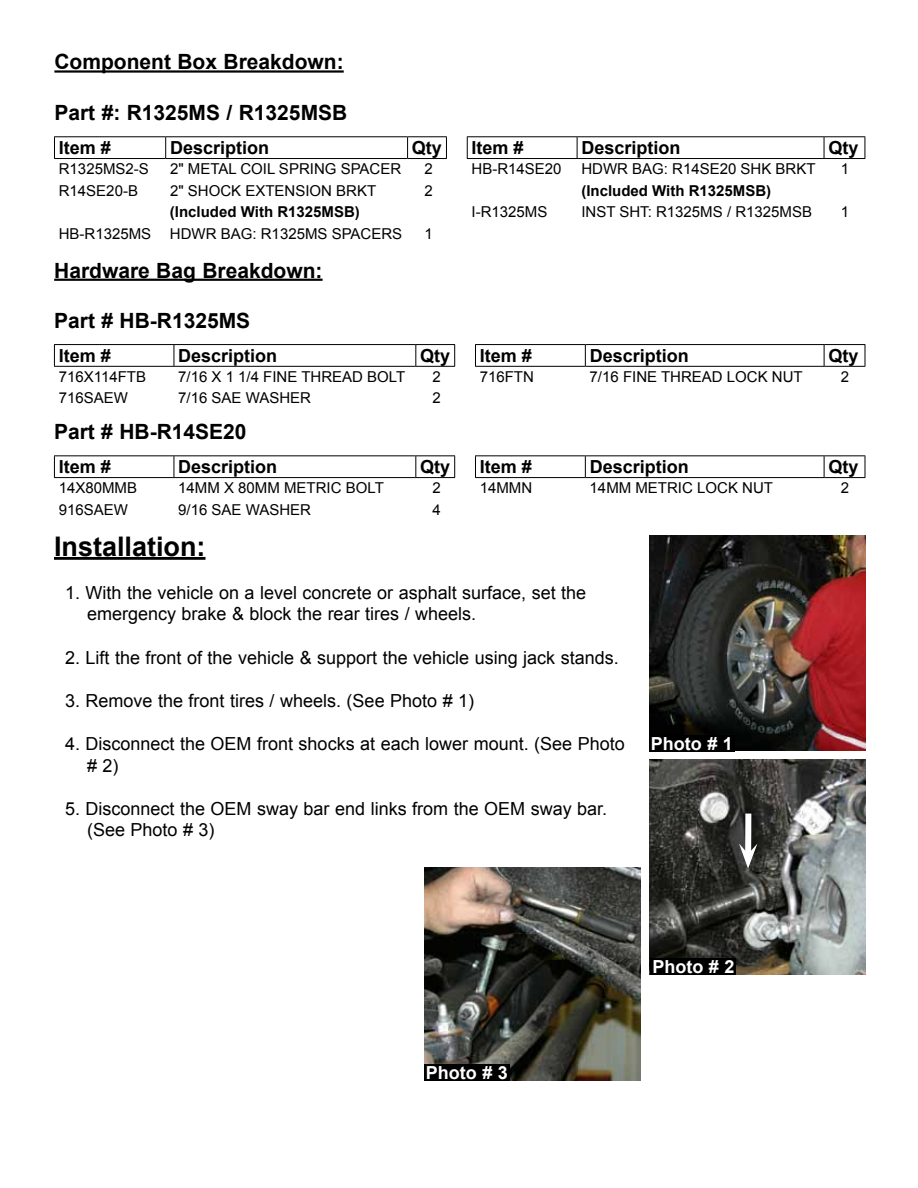
<style>
.page{position:relative;width:918px;height:1188px;background:#fff}
.page>*{position:absolute;margin:0;border:0;box-sizing:border-box;transform-origin:0 0}
.t1{font:700 27px "Arial";color:#000}
.t2{font:700 21px "Arial";color:#000}
.t3{font:18px/21.6px "Arial";color:#000}
.t4{font:700 18px "Arial";color:#000}
.t5{font:700 18px "Arial";color:#fff}
.t6{font:15px "Arial";color:#000}
.t7{font:700 15px "Arial";color:#000}
</style>
<div class="page">
<hr style="left:54px;top:70px;width:290px;height:3px;background:#000">
<hr style="left:54px;top:279px;width:269px;height:2px;background:#000">
<hr style="left:54px;top:344px;width:120px;height:1px;background:#000">
<svg style="left:54px;top:345px;width:1px;height:21px"></svg>
<hr style="left:174px;top:344px;width:242px;height:1px;background:#000">
<svg style="left:174px;top:345px;width:1px;height:21px"></svg>
<hr style="left:416px;top:344px;width:39px;height:1px;background:#000">
<svg style="left:415px;top:345px;width:1px;height:21px"></svg>
<svg style="left:454px;top:345px;width:1px;height:21px"></svg>
<hr style="left:54px;top:366px;width:120px;height:1px;background:#000">
<hr style="left:174px;top:366px;width:242px;height:1px;background:#000">
<hr style="left:416px;top:366px;width:39px;height:1px;background:#000">
<hr style="left:475px;top:344px;width:110px;height:1px;background:#000">
<svg style="left:475px;top:345px;width:1px;height:21px"></svg>
<hr style="left:585px;top:344px;width:239px;height:1px;background:#000">
<svg style="left:585px;top:345px;width:1px;height:21px"></svg>
<hr style="left:824px;top:344px;width:41px;height:1px;background:#000">
<svg style="left:824px;top:345px;width:1px;height:21px"></svg>
<svg style="left:865px;top:345px;width:1px;height:21px"></svg>
<hr style="left:475px;top:366px;width:110px;height:1px;background:#000">
<hr style="left:585px;top:366px;width:239px;height:1px;background:#000">
<hr style="left:824px;top:366px;width:41px;height:1px;background:#000">
<hr style="left:54px;top:136px;width:112px;height:1px;background:#000">
<svg style="left:54px;top:137px;width:1px;height:21px"></svg>
<hr style="left:166px;top:136px;width:242px;height:1px;background:#000">
<svg style="left:165px;top:137px;width:1px;height:21px"></svg>
<hr style="left:408px;top:136px;width:39px;height:1px;background:#000">
<svg style="left:407px;top:137px;width:1px;height:21px"></svg>
<svg style="left:446px;top:137px;width:1px;height:21px"></svg>
<hr style="left:54px;top:158px;width:112px;height:1px;background:#000">
<hr style="left:166px;top:158px;width:242px;height:1px;background:#000">
<hr style="left:408px;top:158px;width:39px;height:1px;background:#000">
<hr style="left:467px;top:136px;width:110px;height:1px;background:#000">
<svg style="left:467px;top:137px;width:1px;height:21px"></svg>
<hr style="left:577px;top:136px;width:247px;height:1px;background:#000">
<svg style="left:577px;top:137px;width:1px;height:21px"></svg>
<hr style="left:824px;top:136px;width:41px;height:1px;background:#000">
<svg style="left:824px;top:137px;width:1px;height:21px"></svg>
<svg style="left:865px;top:137px;width:1px;height:21px"></svg>
<hr style="left:467px;top:158px;width:110px;height:1px;background:#000">
<hr style="left:577px;top:158px;width:247px;height:1px;background:#000">
<hr style="left:824px;top:158px;width:41px;height:1px;background:#000">
<hr style="left:54px;top:455px;width:120px;height:1px;background:#000">
<svg style="left:54px;top:456px;width:1px;height:21px"></svg>
<hr style="left:174px;top:455px;width:242px;height:1px;background:#000">
<svg style="left:174px;top:456px;width:1px;height:21px"></svg>
<hr style="left:416px;top:455px;width:39px;height:1px;background:#000">
<svg style="left:415px;top:456px;width:1px;height:21px"></svg>
<svg style="left:454px;top:456px;width:1px;height:21px"></svg>
<hr style="left:54px;top:477px;width:120px;height:1px;background:#000">
<hr style="left:174px;top:477px;width:242px;height:1px;background:#000">
<hr style="left:416px;top:477px;width:39px;height:1px;background:#000">
<hr style="left:475px;top:455px;width:110px;height:1px;background:#000">
<svg style="left:475px;top:456px;width:1px;height:21px"></svg>
<hr style="left:585px;top:455px;width:239px;height:1px;background:#000">
<svg style="left:585px;top:456px;width:1px;height:21px"></svg>
<hr style="left:824px;top:455px;width:41px;height:1px;background:#000">
<svg style="left:824px;top:456px;width:1px;height:21px"></svg>
<svg style="left:865px;top:456px;width:1px;height:21px"></svg>
<hr style="left:475px;top:477px;width:110px;height:1px;background:#000">
<hr style="left:585px;top:477px;width:239px;height:1px;background:#000">
<hr style="left:824px;top:477px;width:41px;height:1px;background:#000">
<hr style="left:54px;top:557px;width:152px;height:3px;background:#000">
<img style="left:649px;top:536px;width:216px;height:215px">
<div style="left:649px;top:735px;width:85px;height:16px;background:#000"></div>
<img style="left:649px;top:760px;width:216px;height:215px">
<div style="left:651px;top:959px;width:85px;height:16px;background:#000"></div>
<div style="left:745px;top:814px;width:6px;height:40px;background:#fff"></div>
<svg style="left:739px;top:843px;width:18px;height:26px"></svg>
<img style="left:424px;top:867px;width:216px;height:213px">
<div style="left:424px;top:1064px;width:85px;height:16px;background:#000"></div>
<h2 class="t2" style="left:54px;top:48px;width:291px">Component Box Breakdown:</h2>
<h2 class="t2" style="left:54px;top:98px;width:294px">Part #: R1325MS / R1325MSB</h2>
<p class="t4" style="left:59px;top:136px;width:54px">Item #</p>
<p class="t4" style="left:170px;top:136px;width:101px">Description</p>
<p class="t4" style="left:412px;top:136px;width:32px">Qty</p>
<p class="t4" style="left:472px;top:136px;width:54px">Item #</p>
<p class="t4" style="left:581px;top:136px;width:101px">Description</p>
<p class="t4" style="left:828px;top:136px;width:32px">Qty</p>
<p class="t6" style="left:59px;top:159px;width:92px">R1325MS2-S</p>
<p class="t6" style="left:170px;top:159px;width:233px">2" METAL COIL SPRING SPACER</p>
<p class="t6" style="left:424px;top:159px;width:10px">2</p>
<p class="t6" style="left:472px;top:159px;width:92px">HB-R14SE20</p>
<p class="t6" style="left:581px;top:159px;width:236px">HDWR BAG: R14SE20 SHK BRKT</p>
<p class="t6" style="left:841px;top:159px;width:10px">1</p>
<p class="t6" style="left:59px;top:180px;width:81px">R14SE20-B</p>
<p class="t6" style="left:170px;top:180px;width:208px">2" SHOCK EXTENSION BRKT</p>
<p class="t6" style="left:424px;top:180px;width:10px">2</p>
<p class="t7" style="left:581px;top:180px;width:191px">(Included With R1325MSB)</p>
<p class="t7" style="left:170px;top:202px;width:191px">(Included With R1325MSB)</p>
<p class="t6" style="left:472px;top:202px;width:77px">I-R1325MS</p>
<p class="t6" style="left:581px;top:202px;width:232px">INST SHT: R1325MS / R1325MSB</p>
<p class="t6" style="left:841px;top:202px;width:10px">1</p>
<p class="t6" style="left:59px;top:224px;width:345px">HB-R1325MS HDWR BAG: R1325MS SPACERS</p>
<p class="t6" style="left:424px;top:224px;width:10px">1</p>
<h2 class="t2" style="left:54px;top:256px;width:270px">Hardware Bag Breakdown:</h2>
<h2 class="t2" style="left:54px;top:307px;width:198px">Part # HB-R1325MS</h2>
<p class="t4" style="left:59px;top:344px;width:54px">Item #</p>
<p class="t4" style="left:178px;top:344px;width:101px">Description</p>
<p class="t4" style="left:420px;top:344px;width:32px">Qty</p>
<p class="t4" style="left:480px;top:344px;width:54px">Item #</p>
<p class="t4" style="left:590px;top:344px;width:101px">Description</p>
<p class="t4" style="left:828px;top:344px;width:32px">Qty</p>
<p class="t6" style="left:59px;top:366px;width:89px">716X114FTB</p>
<p class="t6" style="left:178px;top:366px;width:229px">7/16 X 1 1/4 FINE THREAD BOLT</p>
<p class="t6" style="left:433px;top:366px;width:10px">2</p>
<p class="t6" style="left:480px;top:366px;width:56px">716FTN</p>
<p class="t6" style="left:590px;top:366px;width:215px">7/16 FINE THREAD LOCK NUT</p>
<p class="t6" style="left:841px;top:366px;width:10px">2</p>
<p class="t6" style="left:59px;top:388px;width:71px">716SAEW</p>
<p class="t6" style="left:178px;top:388px;width:134px">7/16 SAE WASHER</p>
<p class="t6" style="left:433px;top:388px;width:10px">2</p>
<h2 class="t2" style="left:54px;top:418px;width:194px">Part # HB-R14SE20</h2>
<p class="t4" style="left:59px;top:455px;width:54px">Item #</p>
<p class="t4" style="left:178px;top:455px;width:101px">Description</p>
<p class="t4" style="left:420px;top:455px;width:32px">Qty</p>
<p class="t4" style="left:480px;top:455px;width:54px">Item #</p>
<p class="t4" style="left:590px;top:455px;width:101px">Description</p>
<p class="t4" style="left:828px;top:455px;width:32px">Qty</p>
<p class="t6" style="left:59px;top:478px;width:80px">14X80MMB</p>
<p class="t6" style="left:178px;top:478px;width:207px">14MM X 80MM METRIC BOLT</p>
<p class="t6" style="left:433px;top:478px;width:10px">2</p>
<p class="t6" style="left:480px;top:478px;width:54px">14MMN</p>
<p class="t6" style="left:590px;top:478px;width:185px">14MM METRIC LOCK NUT</p>
<p class="t6" style="left:841px;top:478px;width:10px">2</p>
<p class="t6" style="left:59px;top:499px;width:71px">916SAEW</p>
<p class="t6" style="left:178px;top:499px;width:134px">9/16 SAE WASHER</p>
<p class="t6" style="left:433px;top:499px;width:10px">4</p>
<h1 class="t1" style="left:54px;top:528px;width:153px">Installation:</h1>
<p class="t3" style="left:87px;top:582px;width:501px;text-indent:-22px">1. With the vehicle on a level concrete or asphalt surface, set the emergency brake &amp; block the rear tires / wheels.</p>
<p class="t3" style="left:65px;top:647px;width:555px">2. Lift the front of the vehicle &amp; support the vehicle using jack stands.</p>
<p class="t3" style="left:65px;top:690px;width:411px">3. Remove the front tires / wheels. (See Photo # 1)</p>
<p class="t3" style="left:87px;top:733px;width:539px;text-indent:-22px">4. Disconnect the OEM front shocks at each lower mount. (See Photo # 2)</p>
<p class="t3" style="left:87px;top:798px;width:522px;text-indent:-22px">5. Disconnect the OEM sway bar end links from the OEM sway bar. (See Photo # 3)</p>
<p class="t5" style="left:651px;top:732px;width:84px">Photo # 1</p>
<p class="t5" style="left:426px;top:1061px;width:84px">Photo # 3</p>
<p class="t5" style="left:652px;top:955px;width:84px">Photo # 2</p>
</div>
